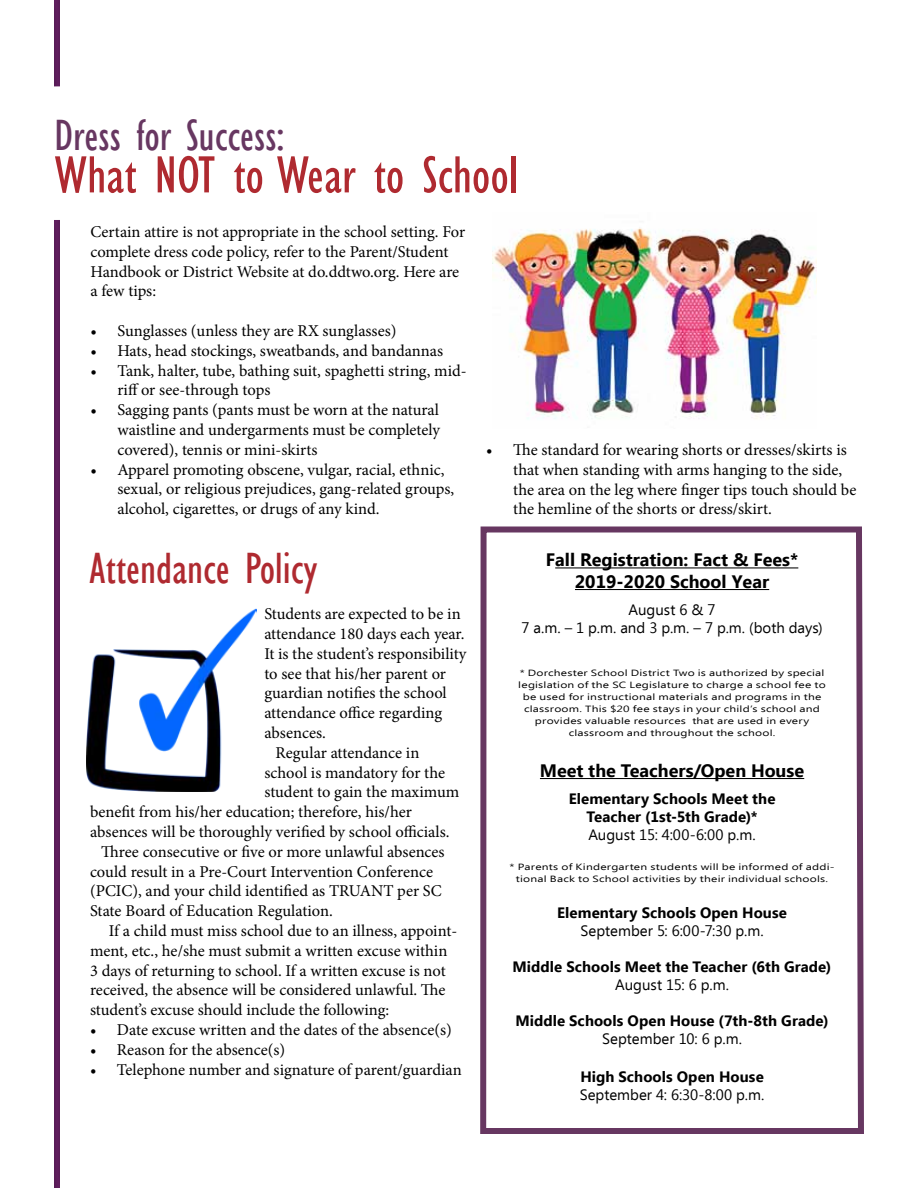
<style>
.page{position:relative;width:918px;height:1188px;background:#fff}
.page>*{position:absolute;margin:0;border:0;box-sizing:border-box;transform-origin:0 0}
.t1{font:condensed 54px "Gill Sans";color:#af2a30}
.t2{font:condensed 45px "Gill Sans";color:#673761}
.t3{font:condensed 45px "Gill Sans";color:#af2a30}
.t4{font:700 18px/21.6px "Ebrima";color:#000;text-align:center}
.t5{font:16.5px/19.8px "Minion Pro";color:#000}
.t6{font:700 15px/18px "Ebrima";letter-spacing:.005em;color:#000;text-align:center}
.t7{font:15px/18px "Ebrima";color:#000;text-align:center}
.t8{font:9px/12px "Ebrima";letter-spacing:.02em;color:#000;text-align:center;scale:1.33 1}
</style>
<div class="page">
<div style="left:52px;top:220px;width:9px;height:968px;background:#000;opacity:.5"></div>
<div style="left:52px;top:0;width:9px;height:89px;background:#000;opacity:.5"></div>
<img style="left:492px;top:228px;width:325px;height:191px">
<img style="left:87px;top:608px;width:169px;height:184px">
<svg style="left:480px;top:526px;width:384px;height:608px"></svg>
<hr style="left:555px;top:567px;width:243px;height:1px;background:#000">
<hr style="left:575px;top:589px;width:194px;height:1px;background:#000">
<hr style="left:540px;top:778px;width:264px;height:1px;background:#000">
<h2 class="t2" style="left:54px;top:109px;width:232px">Dress for Success:</h2>
<h1 class="t1" style="left:54px;top:143px;width:465px">What NOT to Wear to School</h1>
<p class="t5" style="left:90px;top:222px;width:376px">Certain attire is not appropriate in the school setting. For complete dress code policy, refer to the Parent/Student Handbook or District Website at do.ddtwo.org. Here are a few tips:</p>
<p class="t5" style="left:90px;top:321px;width:308px">• Sunglasses (unless they are RX sunglasses)</p>
<p class="t5" style="left:90px;top:341px;width:354px">• Hats, head stockings, sweatbands, and bandannas</p>
<p class="t5" style="left:117px;top:361px;width:351px;text-indent:-27px">• Tank, halter, tube, bathing suit, spaghetti string, mid&shy;riff or see-through tops</p>
<p class="t5" style="left:117px;top:400px;width:324px;text-align:justify;text-indent:-27px">• Sagging pants (pants must be worn at the natural waistline and undergarments must be completely covered), tennis or mini-skirts</p>
<p class="t5" style="left:117px;top:460px;width:338px;text-indent:-27px">• Apparel promoting obscene, vulgar, racial, ethnic, sexual, or religious prejudices, gang-related groups, alcohol, cigarettes, or drugs of any kind.</p>
<p class="t5" style="left:513px;top:440px;width:345px;text-indent:-27px">• The standard for wearing shorts or dresses/skirts is that when standing with arms hanging to the side, the area on the leg where finger tips touch should be the hemline of the shorts or dress/skirt.</p>
<h2 class="t3" style="left:90px;top:542px;width:229px">Attendance Policy</h2>
<p class="t5" style="left:264px;top:604px;width:198px">Students are expected to be in</p>
<p class="t5" style="left:264px;top:624px;width:202px">attendance 180 days each year.</p>
<p class="t5" style="left:264px;top:644px;width:204px">It is the student’s responsibility</p>
<p class="t5" style="left:264px;top:664px;width:183px">to see that his/her parent or</p>
<p class="t5" style="left:264px;top:683px;width:184px">guardian notifies the school</p>
<p class="t5" style="left:264px;top:703px;width:179px">attendance office regarding</p>
<p class="t5" style="left:264px;top:723px;width:63px">absences.</p>
<p class="t5" style="left:276px;top:743px;width:145px">Regular attendance in</p>
<p class="t5" style="left:264px;top:763px;width:182px">school is mandatory for the</p>
<p class="t5" style="left:264px;top:782px;width:196px">student to gain the maximum</p>
<p class="t5" style="left:90px;top:802px;width:323px">benefit from his/her education; therefore, his/her</p>
<p class="t5" style="left:90px;top:822px;width:361px">absences will be thoroughly verified by school officials.</p>
<p class="t5" style="left:101px;top:842px;width:345px">Three consecutive or five or more unlawful absences</p>
<p class="t5" style="left:90px;top:862px;width:345px">could result in a Pre-Court Intervention Conference</p>
<p class="t5" style="left:90px;top:881px;width:353px">(PCIC), and your child identified as TRUANT per SC</p>
<p class="t5" style="left:90px;top:901px;width:244px">State Board of Education Regulation.</p>
<p class="t5" style="left:109px;top:921px;width:350px">If a child must miss school due to an illness, appoint-</p>
<p class="t5" style="left:90px;top:941px;width:359px">ment, etc., he/she must submit a written excuse within</p>
<p class="t5" style="left:90px;top:961px;width:357px">3 days of returning to school. If a written excuse is not</p>
<p class="t5" style="left:90px;top:980px;width:357px">received, the absence will be considered unlawful. The</p>
<p class="t5" style="left:90px;top:1000px;width:301px">student’s excuse should include the following:</p>
<p class="t5" style="left:90px;top:1020px;width:363px">• Date excuse written and the dates of the absence(s)</p>
<p class="t5" style="left:90px;top:1040px;width:197px">• Reason for the absence(s)</p>
<p class="t5" style="left:90px;top:1060px;width:373px">• Telephone number and signature of parent/guardian</p>
<p class="t4" style="left:546px;top:550px;width:254px">Fall Registration: Fact &amp; Fees*<br>2019-2020 School Year</p>
<p class="t7" style="left:521px;top:602px;width:303px">August 6 &amp; 7<br>7 a.m. – 1 p.m. and 3 p.m. – 7 p.m. (both days)</p>
<p class="t8" style="left:518px;top:667px;width:233px">* Dorchester School District Two is authorized by special legislation of the SC Legislature to charge a school fee to be used for instructional materials and programs in the classroom. This $20 fee stays in your child’s school and provides valuable resources that are used in every classroom and throughout the school.</p>
<p class="t4" style="left:540px;top:761px;width:266px">Meet the Teachers/Open House</p>
<p class="t6" style="left:569px;top:790px;width:208px">Elementary Schools Meet the<br>Teacher (1st-5th Grade)*</p>
<p class="t7" style="left:588px;top:827px;width:169px">August 15: 4:00-6:00 p.m.</p>
<p class="t8" style="left:510px;top:861px;width:246px">* Parents of Kindergarten students will be informed of addi&shy;tional Back to School activities by their individual schools.</p>
<p class="t6" style="left:557px;top:904px;width:231px">Elementary Schools Open House</p>
<p class="t7" style="left:581px;top:923px;width:185px">September 5: 6:00-7:30 p.m.</p>
<p class="t6" style="left:513px;top:958px;width:320px">Middle Schools Meet the Teacher (6th Grade)</p>
<p class="t7" style="left:615px;top:977px;width:115px">August 15: 6 p.m.</p>
<p class="t6" style="left:515px;top:1012px;width:315px">Middle Schools Open House (7th-8th Grade)</p>
<p class="t7" style="left:602px;top:1031px;width:141px">September 10: 6 p.m.</p>
<p class="t6" style="left:580px;top:1068px;width:185px">High Schools Open House</p>
<p class="t7" style="left:580px;top:1086px;width:186px">September 4: 6:30-8:00 p.m.</p>
</div>
